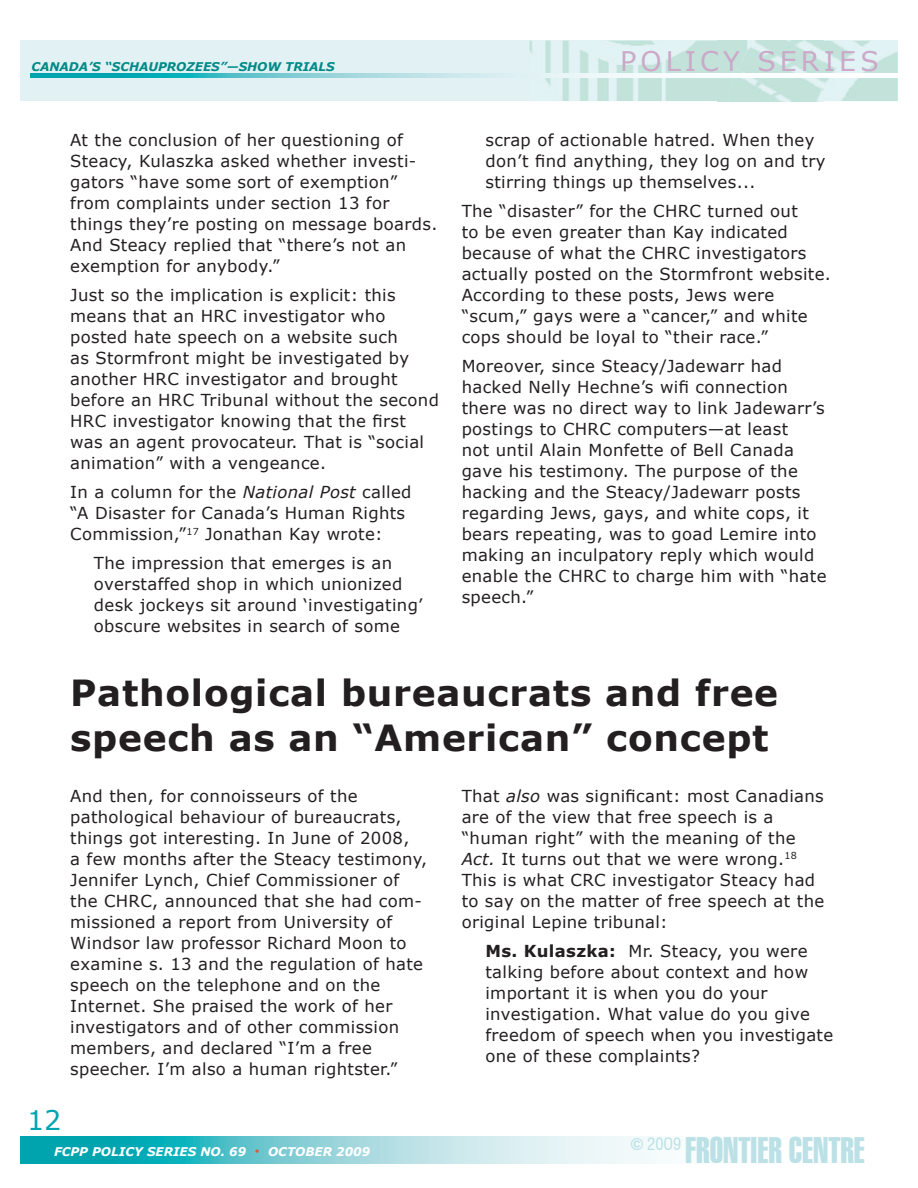
<style>
.page{position:relative;width:918px;height:1188px;background:#fff}
.page>*{position:absolute;margin:0;border:0;box-sizing:border-box;transform-origin:0 0}
.t1{font:700 36px/45px "Verdana";letter-spacing:.02em;color:#231f20}
.t2{font:36px "Swiss 911 BT Extra Compressed";color:#bbe1e6}
.t3{font:27px "Verdana";letter-spacing:.15em;color:#cca8c9}
.t4{font:27px "Verdana";color:#00a4af}
.t5{font:16.5px/21px "Verdana";letter-spacing:.02em;color:#231f20}
.t6{font:condensed 16.5px "Swiss 721 BT";color:#bbe1e6}
.t7{font:italic 700 12px "Verdana";color:#fff}
.t8{font:italic 700 12px "Verdana";color:#008a87}
.s1{font-style:italic}
.s2{font-weight:700}
.s3{font-weight:400;font-style:normal;font-size:9px;color:#d95842}
.s4{font-family:"Swiss 911 BT Extra Compressed";font-stretch:normal}
</style>
<div class="page">
<div style="left:20px;top:40px;width:878px;height:61px;background:#e2f2f4"></div>
<svg style="left:20px;top:1137px;width:638px;height:26px;background:#81d0d6"></svg>
<img style="left:529px;top:41px;width:189px;height:60px">
<img style="left:824px;top:41px;width:74px;height:60px">
<img style="left:718px;top:41px;width:106px;height:60px">
<svg style="left:31px;top:74px;width:867px;height:3px"></svg>
<p class="t8" style="left:31px;top:59px;width:305px">CANADA’S “SCHAUPROZEES”—SHOW TRIALS</p>
<h2 class="t3" style="left:620px;top:44px;width:260px">POLICY SERIES</h2>
<p class="t5" style="left:70px;top:129px;width:369px">At the conclusion of her questioning of Steacy, Kulaszka asked whether investi&shy;gators “have some sort of exemption” from complaints under section 13 for things they’re posting on message boards.<br>And Steacy replied that “there’s not an exemption for anybody.”</p>
<p class="t5" style="left:70px;top:284px;width:370px">Just so the implication is explicit: this means that an HRC investigator who posted hate speech on a website such<br>as Stormfront might be investigated by another HRC investigator and brought before an HRC Tribunal without the second HRC investigator knowing that the first was an agent provocateur. That is “social animation” with a vengeance.</p>
<p class="t5" style="left:70px;top:481px;width:343px">In a column for the <span class="s1">National Post</span> called “A Disaster for Canada’s Human Rights<br>Commission,”<sup>17</sup> Jonathan Kay wrote:</p>
<p class="t5" style="left:94px;top:552px;width:330px">The impression that emerges is an overstaffed shop in which unionized desk jockeys sit around ‘investigating’ obscure websites in search of some</p>
<p class="t5" style="left:485px;top:129px;width:342px">scrap of actionable hatred. When they don’t find anything, they log on and try stirring things up themselves...</p>
<p class="t5" style="left:462px;top:200px;width:371px">The “disaster” for the CHRC turned out<br>to be even greater than Kay indicated because of what the CHRC investigators actually posted on the Stormfront website.<br>According to these posts, Jews were “scum,” gays were a “cancer,” and white cops should be loyal to “their race.”</p>
<p class="t5" style="left:462px;top:355px;width:366px">Moreover, since Steacy/Jadewarr had hacked Nelly Hechne’s wifi connection there was no direct way to link Jadewarr’s postings to CHRC computers—at least<br>not until Alain Monfette of Bell Canada gave his testimony. The purpose of the hacking and the Steacy/Jadewarr posts regarding Jews, gays, and white cops, it bears repeating, was to goad Lemire into making an inculpatory reply which would enable the CHRC to charge him with “hate speech.”</p>
<h1 class="t1" style="left:70px;top:669px;width:710px">Pathological bureaucrats and free speech as an “American” concept</h1>
<p class="t5" style="left:70px;top:785px;width:359px">And then, for connoisseurs of the pathological behaviour of bureaucrats, things got interesting. In June of 2008,<br>a few months after the Steacy testimony, Jennifer Lynch, Chief Commissioner of the CHRC, announced that she had com&shy;missioned a report from University of Windsor law professor Richard Moon to examine s. 13 and the regulation of hate speech on the telephone and on the Internet. She praised the work of her investigators and of other commission members, and declared “I’m a free speecher. I’m also a human rightster.”</p>
<p class="t5" style="left:462px;top:785px;width:364px">That <span class="s1">also</span> was significant: most Canadians are of the view that free speech is a “human right” with the meaning of the <span class="s1">Act.</span> It turns out that we were wrong.<sup>18<br></sup>This is what CRC investigator Steacy had to say on the matter of free speech at the original Lepine tribunal:</p>
<p class="t5" style="left:485px;top:940px;width:349px"><span class="s2">Ms. Kulaszka:</span> Mr. Steacy, you were talking before about context and how important it is when you do your investigation. What value do you give freedom of speech when you investigate one of these complaints?</p>
<h2 class="t4" style="left:27px;top:1103px;width:36px">12</h2>
<p class="t7" style="left:54px;top:1144px;width:318px">FCPP POLICY SERIES NO. 69 <span class="s3">•</span> OCTOBER 2009</p>
<h1 class="t2" style="left:685px;top:1130px;width:181px">FRONTIER CENTRE</h1>
<p class="t6" style="left:630px;top:1134px;width:53px"><span class="s4">©</span> 20O9</p>
</div>
